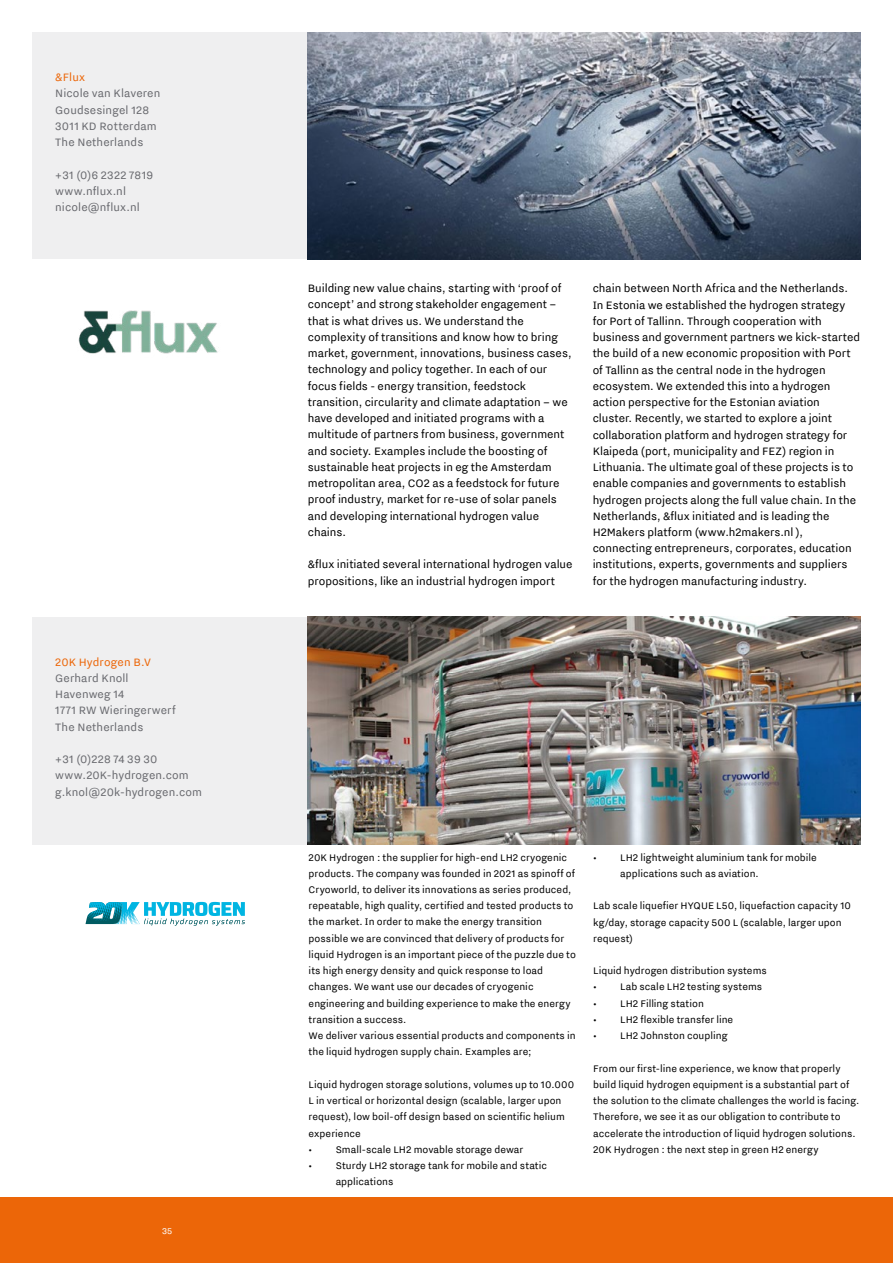
<style>
.page{position:relative;width:893px;height:1263px;background:#fff}
.page>*{position:absolute;margin:0;border:0;box-sizing:border-box;transform-origin:0 0}
.t1{font:13.5px/16.2px "NL Nitti Grotesk";color:#000}
.t2{font:13.5px/16.2px "NL Nitti Grotesk";letter-spacing:.01em;color:#696a6f}
.t3{font:13.5px "NL Nitti Grotesk";letter-spacing:.01em;color:#ec6608}
.t4{font:12px/16.2px "NL Nitti Grotesk";letter-spacing:.005em;color:#000}
.t5{font:10.5px "NL Nitti Grotesk";color:#fff}
</style>
<div class="page">
<div style="left:0;top:1198px;width:893px;height:65px;background:#ec6608"></div>
<div style="left:32px;top:32px;width:829px;height:227px;background:#efeff0"></div>
<img style="left:308px;top:32px;width:553px;height:227px">
<img style="left:78px;top:310px;width:140px;height:44px">
<div style="left:32px;top:617px;width:829px;height:227px;background:#efeff0"></div>
<img style="left:308px;top:617px;width:553px;height:227px">
<svg style="left:86px;top:902px;width:159px;height:23px"></svg>
<p class="t3" style="left:55px;top:70px;width:31px">&amp;Flux</p>
<p class="t2" style="left:55px;top:85px;width:107px">Nicole van Klaveren<br>Goudsesingel 128<br>3011 KD Rotterdam<br>The Netherlands</p>
<p class="t2" style="left:55px;top:166px;width:99px">+31 (0)6 2322 7819 www.nflux.nl nicole@nflux.nl</p>
<p class="t3" style="left:55px;top:654px;width:97px">20K Hydrogen B.V</p>
<p class="t2" style="left:55px;top:669px;width:122px">Gerhard Knoll<br>Havenweg 14<br>1771 RW Wieringerwerf<br>The Netherlands</p>
<p class="t2" style="left:55px;top:751px;width:148px">+31 (0)228 74 39 30 www.20K-hydrogen.com g.knol@20k-hydrogen.com</p>
<p class="t5" style="left:162px;top:1225px;width:12px">35</p>
<p class="t1" style="left:308px;top:280px;width:265px">Building new value chains, starting with ‘proof of concept’ and strong stakeholder engagement – that is what drives us. We understand the complexity of transitions and know how to bring market, government, innovations, business cases, technology and policy together. In each of our focus fields - energy transition, feedstock transition, circularity and climate adaptation – we have developed and initiated programs with a multitude of partners from business, government and society. Examples include the boosting of sustainable heat projects in eg the Amsterdam metropolitan area, CO2 as a feedstock for future proof industry, market for re-use of solar panels and developing international hydrogen value chains.</p>
<p class="t1" style="left:308px;top:556px;width:266px">&amp;flux initiated several international hydrogen value propositions, like an industrial hydrogen import</p>
<p class="t1" style="left:593px;top:280px;width:269px">chain between North Africa and the Netherlands.<br>In Estonia we established the hydrogen strategy for Port of Tallinn. Through cooperation with business and government partners we kick-started the build of a new economic proposition with Port of Tallinn as the central node in the hydrogen ecosystem. We extended this into a hydrogen action perspective for the Estonian aviation cluster. Recently, we started to explore a joint collaboration platform and hydrogen strategy for Klaipeda (port, municipality and FEZ) region in Lithuania. The ultimate goal of these projects is to enable companies and governments to establish hydrogen projects along the full value chain. In the Netherlands, &amp;flux initiated and is leading the H2Makers platform (www.h2makers.nl ), connecting entrepreneurs, corporates, education institutions, experts, governments and suppliers for the hydrogen manufacturing industry.</p>
<p class="t4" style="left:309px;top:849px;width:269px">20K Hydrogen : the supplier for high-end LH2 cryogenic products. The company was founded in 2021 as spinoff of Cryoworld, to deliver its innovations as series produced, repeatable, high quality, certified and tested products to the market. In order to make the energy transition possible we are convinced that delivery of products for liquid Hydrogen is an important piece of the puzzle due to its high energy density and quick response to load changes. We want use our decades of cryogenic engineering and building experience to make the energy transition a success.<br>We deliver various essential products and components in the liquid hydrogen supply chain. Examples are;</p>
<p class="t4" style="left:309px;top:1076px;width:267px">Liquid hydrogen storage solutions, volumes up to 10.000<br>L in vertical or horizontal design (scalable, larger upon request), low boil-off design based on scientific helium experience</p>
<p class="t4" style="left:309px;top:1141px;width:216px">• Small-scale LH2 movable storage dewar</p>
<p class="t4" style="left:336px;top:1157px;width:213px;text-indent:-27px">• Sturdy LH2 storage tank for mobile and static applications</p>
<p class="t4" style="left:620px;top:849px;width:198px;text-indent:-27px">• LH2 lightweight aluminium tank for mobile applications such as aviation.</p>
<p class="t4" style="left:593px;top:897px;width:259px">Lab scale liquefier HYQUE L50, liquefaction capacity 10 kg/day, storage capacity 500 L (scalable, larger upon request)</p>
<p class="t4" style="left:593px;top:962px;width:175px">Liquid hydrogen distribution systems</p>
<p class="t4" style="left:593px;top:978px;width:171px">• Lab scale LH2 testing systems</p>
<p class="t4" style="left:593px;top:995px;width:112px">• LH2 Filling station</p>
<p class="t4" style="left:593px;top:1011px;width:142px">• LH2 flexible transfer line</p>
<p class="t4" style="left:593px;top:1027px;width:136px">• LH2 Johnston coupling</p>
<p class="t4" style="left:593px;top:1060px;width:268px">From our first-line experience, we know that properly build liquid hydrogen equipment is a substantial part of the solution to the climate challenges the world is facing.<br>Therefore, we see it as our obligation to contribute to accelerate the introduction of liquid hydrogen solutions.<br>20K Hydrogen : the next step in green H2 energy</p>
</div>
